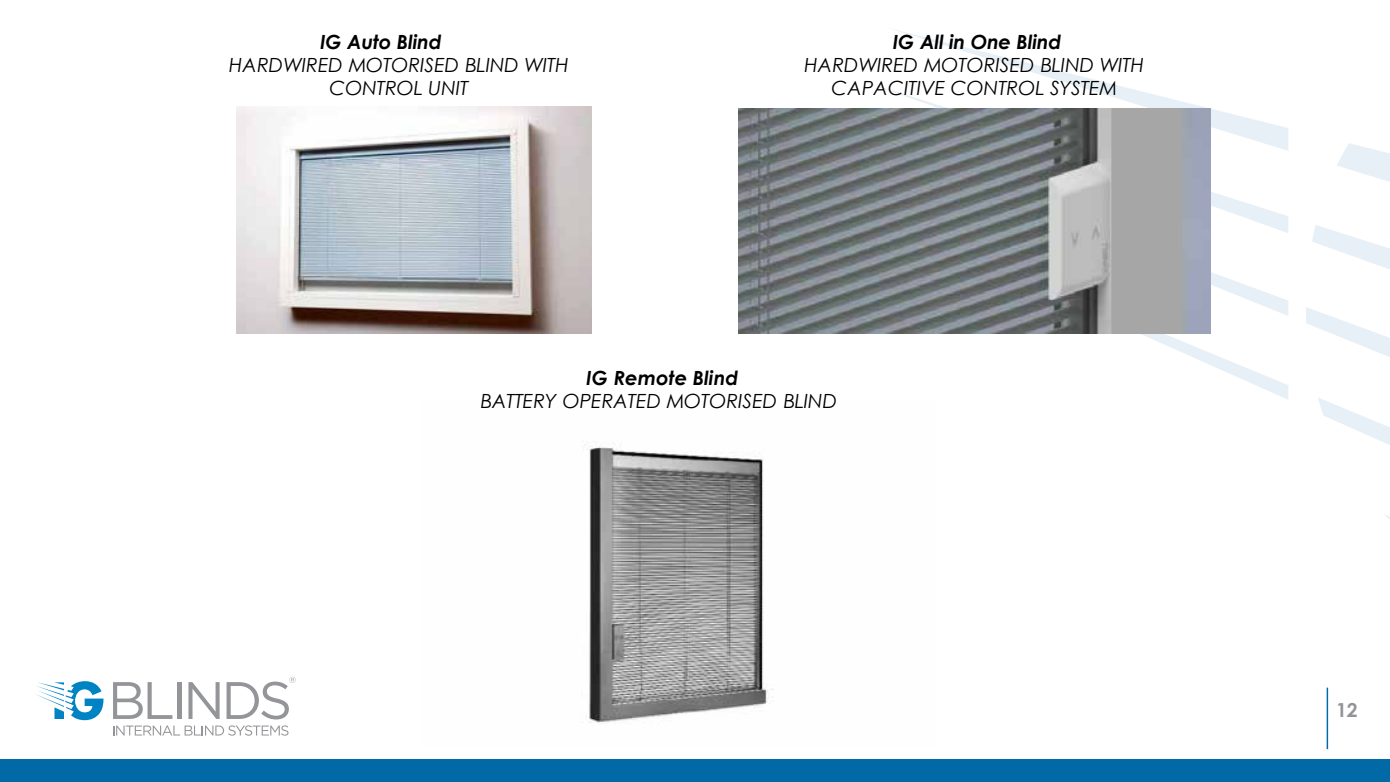
<style>
.page{position:relative;width:1390px;height:782px;background:#fff}
.page>*{position:absolute;margin:0;border:0;box-sizing:border-box;transform-origin:0 0}
.t1{font:italic 19.6px/23.3px "Century Gothic";color:#000;text-align:center}
.t2{font:italic 700 19.6px "Century Gothic";letter-spacing:-.005em;color:#000}
.t3{font:700 19.25px "Century Gothic";color:#929497}
</style>
<div class="page">
<svg style="left:1142px;top:316px;width:146px;height:84px"></svg>
<svg style="left:893px;top:29px;width:197px;height:50px"></svg>
<svg style="left:1210px;top:233px;width:78px;height:83px"></svg>
<svg style="left:857px;top:79px;width:431px;height:154px"></svg>
<svg style="left:1306px;top:143px;width:83px;height:376px"></svg>
<img style="left:582px;top:444px;width:192px;height:280px">
<img style="left:236px;top:106px;width:355px;height:228px">
<img style="left:738px;top:109px;width:472px;height:225px">
<svg style="left:113px;top:682px;width:59px;height:36px"></svg>
<hr style="left:177px;top:682px;width:4px;height:36px;background:#939598">
<svg style="left:188px;top:682px;width:31px;height:36px"></svg>
<svg style="left:113px;top:725px;width:175px;height:10px"></svg>
<svg style="left:226px;top:676px;width:70px;height:43px"></svg>
<svg style="left:35px;top:681px;width:68px;height:39px"></svg>
<div style="left:0;top:759px;width:1389px;height:22px;background:#0069a6"></div>
<hr style="left:1326px;top:687px;width:1px;height:62px;background:#0069a6">
<p class="t2" style="left:320px;top:29px;width:123px">IG Auto Blind</p>
<p class="t1" style="left:229px;top:53px;width:341px">HARDWIRED MOTORISED BLIND WITH<br>CONTROL UNIT</p>
<p class="t2" style="left:892px;top:29px;width:170px">IG All in One Blind</p>
<p class="t1" style="left:804px;top:53px;width:341px">HARDWIRED MOTORISED BLIND WITH<br>CAPACITIVE CONTROL SYSTEM</p>
<p class="t2" style="left:586px;top:365px;width:153px">IG Remote Blind</p>
<p class="t1" style="left:481px;top:389px;width:358px">BATTERY OPERATED MOTORISED BLIND</p>
<p class="t3" style="left:1335px;top:697px;width:23px">12</p>
</div>
